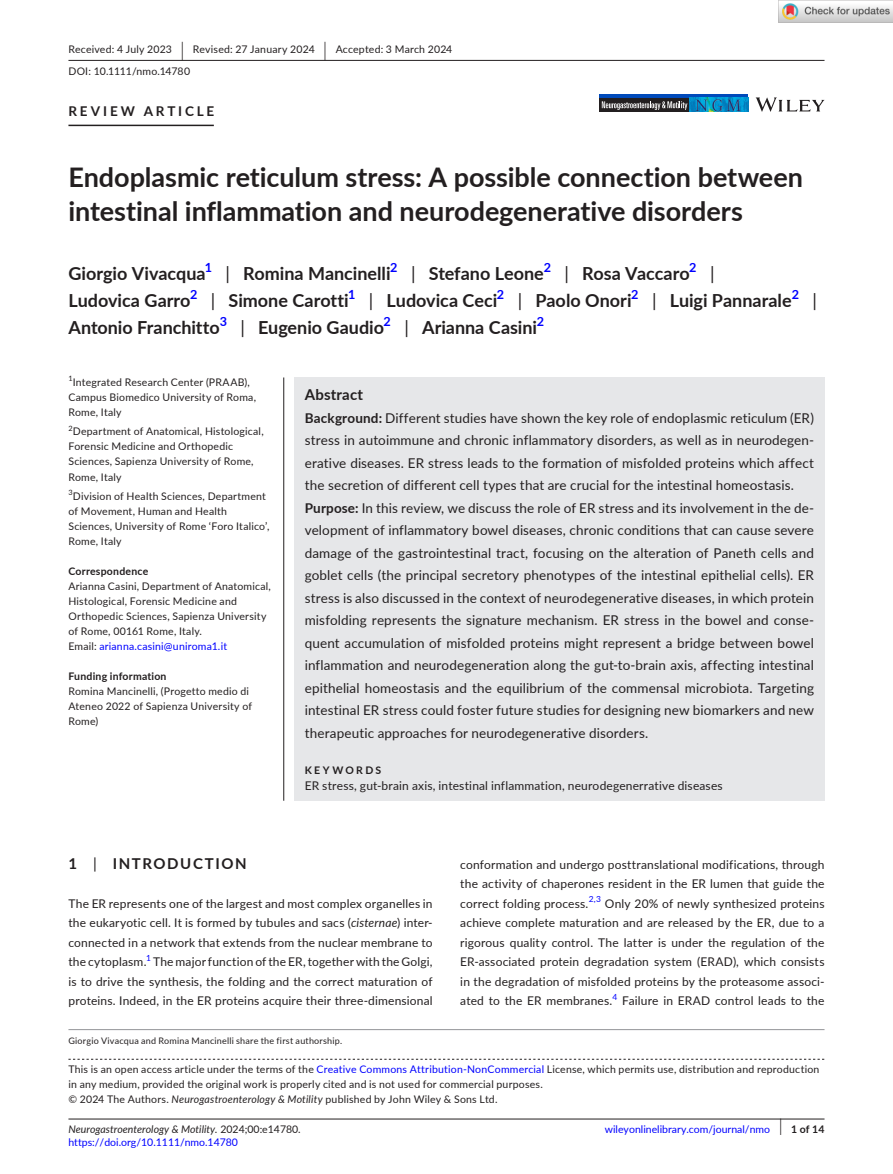
<style>
.page{position:relative;width:893px;height:1174px;background:#fff}
.page>*{position:absolute;margin:0;border:0;box-sizing:border-box;transform-origin:0 0}
.t1{font:700 27px/34.5px "Lato";color:#231f20}
.t2{font:700 18px "Lato";color:#231f20}
.t3{font:18px "Lato";color:#231f20}
.t4{font:700 15px "Lato";letter-spacing:.1em;color:#231f20}
.t5{font:700 15px "Lato";letter-spacing:.015em;color:#231f20}
.t6{font:13.5px/22.5px "Lato";letter-spacing:.01em;color:#231f20}
.t7{font:700 13.5px "Lato";letter-spacing:.21em;color:#231f20}
.t8{font:700 12.6px "Lato";color:#00f}
.t9{font:12px/19.5px "Lato";letter-spacing:.015em;color:#231f20;text-align:justify}
.t10{font:10.5px/15px "Lato";letter-spacing:.02em;color:#231f20}
.t11{font:10.5px "Lato";color:#00f}
.t12{font:italic 10.5px "Lato";color:#231f20}
.t13{font:700 10.5px "Lato";letter-spacing:.02em;color:#231f20}
.t14{font:700 10.5px "Lato";letter-spacing:.22em;color:#231f20}
.t15{font:9px "Lato";letter-spacing:.025em;color:#231f20}
.t16{font:8.4px "Lato";color:#00f}
.t17{font:7.35px "Lato";color:#231f20}
.s1{font-size:19.65px}
.s2{font-weight:400}
.s3{color:#00f}
.s4{font-weight:700}
.s5{font-style:italic}
.s6{font-style:normal}
.s7{font-weight:400;font-size:17.4px}
</style>
<div class="page">
<hr style="left:68px;top:1118px;width:756px;height:1px;background:#231f20">
<svg style="left:756px;top:97px;width:68px;height:15px"></svg>
<div style="left:599px;top:94px;width:149px;height:18px;background:#231f20"></div>
<svg style="left:602px;top:101px;width:85px;height:9px"></svg>
<hr style="left:599px;top:94px;width:149px;height:4px;background:#004aba">
<img style="left:689px;top:98px;width:59px;height:14px">
<hr style="left:68px;top:60px;width:756px;height:1px;background:#231f20">
<hr style="left:68px;top:125px;width:146px;height:1px;background:#231f20">
<svg style="left:68px;top:1058px;width:756px;height:1px"></svg>
<hr style="left:68px;top:1029px;width:756px;height:1px;background:#939598">
<div style="left:294px;top:377px;width:530px;height:423px;background:#e6e7e9"></div>
<hr style="left:283px;top:377px;width:1px;height:423px;background:#231f20">
<img style="left:779px;top:0;width:114px;height:23px">
<p class="t10" style="left:68px;top:38px;width:385px;line-height:21.8px">Received: 4 July 2023 <span class="s1">|</span> Revised: 27 January 2024 <span class="s1">|</span> Accepted: 3 March 2024<br>DOI: 10.1111/nmo.14780</p>
<p class="t7" style="left:68px;top:101px;width:147px">REVIEW ARTICLE</p>
<h1 class="t1" style="left:68px;top:159px;width:736px">Endoplasmic reticulum stress: A possible connection between intestinal inflammation and neurodegenerative disorders</h1>
<h2 class="t2" style="left:68px;top:260px;width:139px">Giorgio Vivacqua</h2>
<p class="t8" style="left:205px;top:258px;width:9px">1</p>
<h2 class="t2" style="left:226px;top:260px;width:167px"><span class="s2">|</span> Romina Mancinelli</h2>
<p class="t8" style="left:390px;top:258px;width:9px">2</p>
<h2 class="t2" style="left:411px;top:260px;width:134px"><span class="s2">|</span> Stefano Leone</h2>
<p class="t8" style="left:544px;top:258px;width:9px">2</p>
<h2 class="t2" style="left:565px;top:260px;width:127px"><span class="s2">|</span> Rosa Vaccaro</h2>
<p class="t8" style="left:689px;top:258px;width:9px">2</p>
<h2 class="t3" style="left:710px;top:260px;width:6px">|</h2>
<h2 class="t2" style="left:68px;top:287px;width:124px">Ludovica Garro</h2>
<p class="t8" style="left:190px;top:285px;width:9px">2</p>
<h2 class="t2" style="left:211px;top:287px;width:139px"><span class="s2">|</span> Simone Carotti</h2>
<p class="t8" style="left:348px;top:285px;width:9px">1</p>
<h2 class="t2" style="left:369px;top:287px;width:130px"><span class="s2">|</span> Ludovica Ceci</h2>
<p class="t8" style="left:497px;top:285px;width:9px">2</p>
<h2 class="t2" style="left:518px;top:287px;width:115px"><span class="s2">|</span> Paolo Onori</h2>
<p class="t8" style="left:631px;top:285px;width:9px">2</p>
<h2 class="t2" style="left:652px;top:287px;width:141px"><span class="s2">|</span> Luigi Pannarale</h2>
<p class="t8" style="left:792px;top:285px;width:9px">2</p>
<h2 class="t3" style="left:812px;top:287px;width:6px">|</h2>
<h2 class="t2" style="left:68px;top:314px;width:153px">Antonio Franchitto</h2>
<p class="t8" style="left:220px;top:312px;width:9px">3</p>
<h2 class="t2" style="left:241px;top:314px;width:145px"><span class="s2">|</span> Eugenio Gaudio</h2>
<p class="t8" style="left:384px;top:312px;width:9px">2</p>
<h2 class="t2" style="left:404px;top:314px;width:134px"><span class="s2">|</span> Arianna Casini</h2>
<p class="t8" style="left:537px;top:312px;width:9px">2</p>
<p class="t17" style="left:68px;top:373px;width:6px">1</p>
<p class="t10" style="left:68px;top:374px;width:189px;text-indent:4px">Integrated Research Center (PRAAB),<br>Campus Biomedico University of Roma,<br>Rome, Italy</p>
<p class="t10" style="left:68px;top:424px;width:197px"><sup>2</sup>Department of Anatomical, Histological,<br>Forensic Medicine and Orthopedic<br>Sciences, Sapienza University of Rome,<br>Rome, Italy</p>
<p class="t10" style="left:68px;top:488px;width:202px"><sup>3</sup>Division of Health Sciences, Department of Movement, Human and Health<br>Sciences, University of Rome ‘Foro Italico’,<br>Rome, Italy</p>
<p class="t13" style="left:68px;top:563px;width:81px">Correspondence</p>
<p class="t10" style="left:68px;top:578px;width:204px">Arianna Casini, Department of Anatomical, Histological, Forensic Medicine and Orthopedic Sciences, Sapienza University of Rome, 00161 Rome, Italy.<br>Email: <span class="s3">arianna.casini@uniroma1.it</span></p>
<p class="t13" style="left:68px;top:668px;width:100px">Funding information</p>
<p class="t10" style="left:68px;top:683px;width:185px">Romina Mancinelli, (Progetto medio di<br>Ateneo 2022 of Sapienza University of<br>Rome)</p>
<p class="t5" style="left:305px;top:383px;width:60px">Abstract</p>
<p class="t6" style="left:305px;top:406px;width:511px"><span class="s4">Background:</span> Different studies have shown the key role of endoplasmic reticulum (ER) stress in autoimmune and chronic inflammatory disorders, as well as in neurodegen&shy;erative diseases. ER stress leads to the formation of misfolded proteins which affect the secretion of different cell types that are crucial for the intestinal homeostasis.<br><span class="s4">Purpose:</span> In this review, we discuss the role of ER stress and its involvement in the de&shy;velopment of inflammatory bowel diseases, chronic conditions that can cause severe damage of the gastrointestinal tract, focusing on the alteration of Paneth cells and goblet cells (the principal secretory phenotypes of the intestinal epithelial cells). ER stress is also discussed in the context of neurodegenerative diseases, in which protein misfolding represents the signature mechanism. ER stress in the bowel and conse&shy;quent accumulation of misfolded proteins might represent a bridge between bowel inflammation and neurodegeneration along the gut-to-brain axis, affecting intestinal epithelial homeostasis and the equilibrium of the commensal microbiota. Targeting intestinal ER stress could foster future studies for designing new biomarkers and new therapeutic approaches for neurodegenerative disorders.</p>
<p class="t14" style="left:305px;top:762px;width:78px">KEYWORDS</p>
<p class="t9" style="left:305px;top:775px;width:419px">ER stress, gut-brain axis, intestinal inflammation, neurodegenerrative diseases</p>
<p class="t4" style="left:68px;top:852px;width:180px">1 <span class="s2">|</span> INTRODUCTION</p>
<p class="t9" style="left:68px;top:893px;width:366px">The ER represents one of the largest and most complex organelles in the eukaryotic cell. It is formed by tubules and sacs (<span class="s5">cisternae</span>) inter&shy;connected in a network that extends from the nuclear membrane to the cytoplasm.</p>
<p class="t16" style="left:146px;top:952px;width:6px">1</p>
<p class="t9" style="left:68px;top:951px;width:366px;text-indent:85px">The major function of the ER, together with the Golgi, is to drive the synthesis, the folding and the correct maturation of proteins. Indeed, in the ER proteins acquire their three-dimensional</p>
<p class="t15" style="left:68px;top:1033px;width:275px">Giorgio Vivacqua and Romina Mancinelli share the first authorship.</p>
<p class="t9" style="left:460px;top:854px;width:366px">conformation and undergo posttranslational modifications, through the activity of chaperones resident in the ER lumen that guide the correct folding process.</p>
<p class="t16" style="left:589px;top:893px;width:14px">2,3</p>
<p class="t9" style="left:460px;top:893px;width:366px;text-indent:145px">Only 20% of newly synthesized proteins achieve complete maturation and are released by the ER, due to a rigorous quality control. The latter is under the regulation of the ER-associated protein degradation system (ERAD), which consists in the degradation of misfolded proteins by the proteasome associ&shy;ated to the ER membranes.<sup>4</sup> Failure in ERAD control leads to the</p>
<p class="t10" style="left:68px;top:1061px;width:752px">This is an open access article under the terms of the <span class="s3">Creative Commons Attribution-NonCommercial</span> License, which permits use, distribution and reproduction in any medium, provided the original work is properly cited and is not used for commercial purposes.<br>© 2024 The Authors. <span class="s5">Neurogastroenterology &amp; Motility</span> published by John Wiley &amp; Sons Ltd.</p>
<p class="t12" style="left:68px;top:1121px;width:234px">Neurogastroenterology &amp; Motility. <span class="s6">2024;00:e14780.</span></p>
<p class="t13" style="left:779px;top:1121px;width:46px"><span class="s7">|</span> 1 of 14</p>
<p class="t11" style="left:68px;top:1135px;width:171px">https://doi.org/10.1111/nmo.14780</p>
<p class="t11" style="left:605px;top:1121px;width:167px">wileyonlinelibrary.com/journal/nmo</p>
</div>
